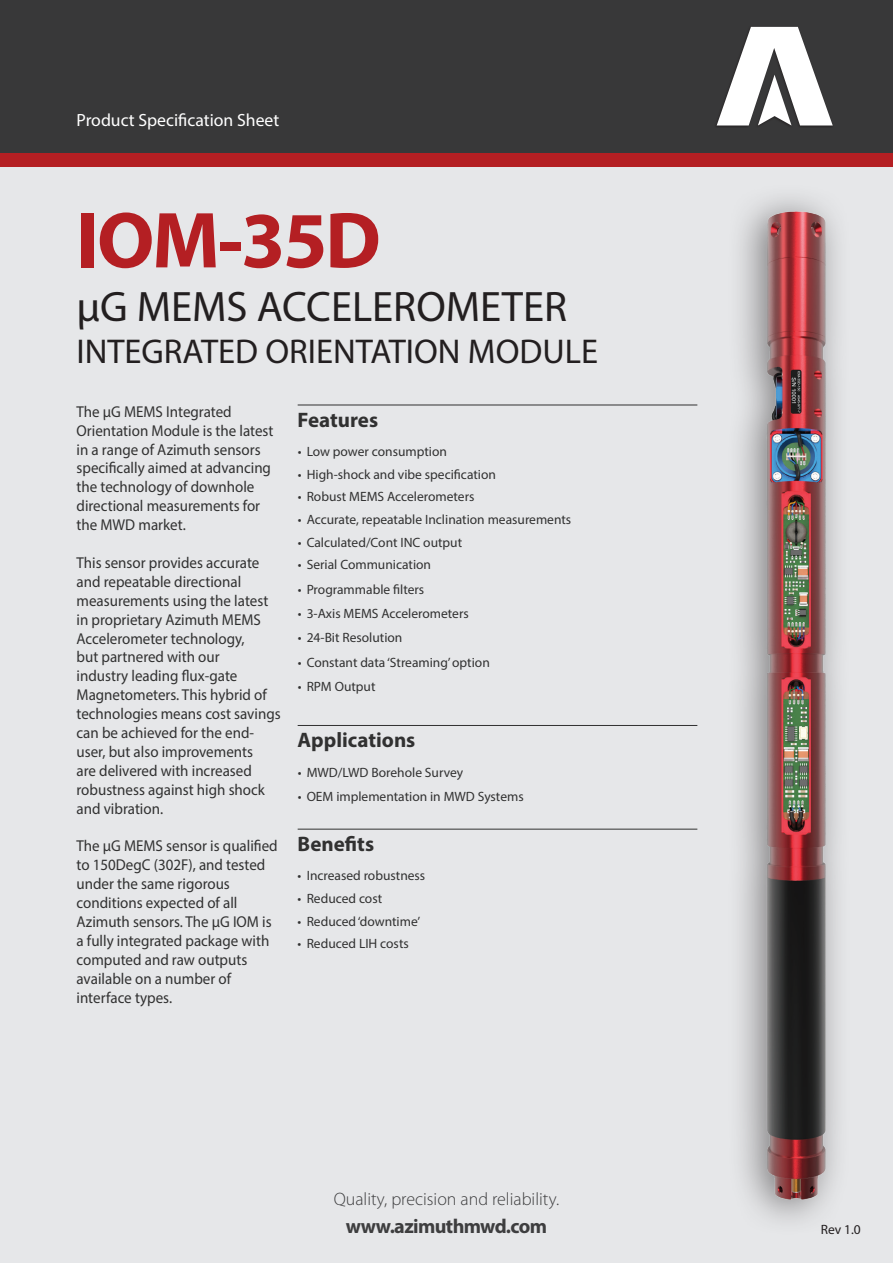
<style>
.page{position:relative;width:893px;height:1263px;background:#fff}
.page>*{position:absolute;margin:0;border:0;box-sizing:border-box;transform-origin:0 0}
.t1{font:700 80.1px "Myriad Pro";letter-spacing:-.03em;color:#b41f23}
.t2{font:42.75px "Myriad Pro";color:#231f20}
.t3{font:34.5px "Myriad Pro";color:#231f20}
.t4{font:700 21px "Myriad Pro";color:#313131}
.t5{font:700 20.1px "Myriad Pro";letter-spacing:-.03em;color:#3e3e3f}
.t6{font:300 18px "Myriad Pro";color:#3e3e3f}
.t7{font:17.7px "Myriad Pro";color:#fff}
.t8{font:15.75px/18.9px "Myriad Pro";color:#313131;scale:.95 1}
.t9{font:13.5px "Myriad Pro";color:#313131}
.t10{font:13.5px "Myriad Pro";color:#231f20}
</style>
<div class="page">
<div style="left:0;top:106px;width:893px;height:1157px;background:#e6e7e9"></div>
<div style="left:0;top:146px;width:893px;height:21px;background:#b41f23"></div>
<div style="left:0;top:0;width:893px;height:152px;background:#383839"></div>
<hr style="left:298px;top:405px;width:399px;height:1px;background:#313131">
<hr style="left:298px;top:725px;width:399px;height:1px;background:#313131">
<hr style="left:298px;top:829px;width:399px;height:1px;background:#313131">
<div style="left:714px;top:26px;width:120px;height:102px;background:#231f20;opacity:.75"></div>
<svg style="left:717px;top:27px;width:116px;height:98px"></svg>
<img style="left:694px;top:197px;width:144px;height:1022px">
<p class="t7" style="left:77px;top:109px;width:204px">Product Specification Sheet</p>
<h1 class="t1" style="left:77px;top:188px;width:306px">IOM-35D</h1>
<h2 class="t2" style="left:77px;top:281px;width:492px">μG MEMS ACCELEROMETER</h2>
<h3 class="t3" style="left:77px;top:330px;width:523px">INTEGRATED ORIENTATION MODULE</h3>
<p class="t8" style="left:77px;top:402px;width:209px">The μG MEMS Integrated<br>Orientation Module is the latest in a range of Azimuth sensors specifically aimed at advancing the technology of downhole directional measurements for the MWD market.</p>
<p class="t8" style="left:77px;top:553px;width:216px">This sensor provides accurate and repeatable directional measurements using the latest in proprietary Azimuth MEMS<br>Accelerometer technology,<br>but partnered with our<br>industry leading flux-gate<br>Magnetometers. This hybrid of technologies means cost savings can be achieved for the end&shy;user, but also improvements<br>are delivered with increased robustness against high shock and vibration.</p>
<p class="t8" style="left:77px;top:836px;width:213px">The μG MEMS sensor is qualified to 150DegC (302F), and tested under the same rigorous conditions expected of all<br>Azimuth sensors. The μG IOM is a fully integrated package with computed and raw outputs available on a number of interface types.</p>
<h3 class="t4" style="left:298px;top:406px;width:82px">Features</h3>
<p class="t9" style="left:298px;top:443px;width:151px">• Low power consumption</p>
<p class="t9" style="left:298px;top:466px;width:200px">• High-shock and vibe specification</p>
<p class="t9" style="left:298px;top:489px;width:178px">• Robust MEMS Accelerometers</p>
<p class="t9" style="left:298px;top:511px;width:275px">• Accurate, repeatable Inclination measurements</p>
<p class="t9" style="left:298px;top:534px;width:166px">• Calculated/Cont INC output</p>
<p class="t9" style="left:298px;top:556px;width:135px">• Serial Communication</p>
<p class="t9" style="left:298px;top:581px;width:128px">• Programmable filters</p>
<p class="t9" style="left:298px;top:605px;width:173px">• 3-Axis MEMS Accelerometers</p>
<p class="t9" style="left:298px;top:629px;width:106px">• 24-Bit Resolution</p>
<p class="t9" style="left:298px;top:654px;width:194px">• Constant data ‘Streaming’ option</p>
<p class="t9" style="left:298px;top:678px;width:79px">• RPM Output</p>
<h3 class="t4" style="left:298px;top:726px;width:119px">Applications</h3>
<p class="t9" style="left:298px;top:764px;width:167px">• MWD/LWD Borehole Survey</p>
<p class="t9" style="left:298px;top:788px;width:228px">• OEM implementation in MWD Systems</p>
<h3 class="t4" style="left:298px;top:830px;width:78px">Benefits</h3>
<p class="t9" style="left:298px;top:868px;width:129px">• Increased robustness</p>
<p class="t9" style="left:298px;top:890px;width:86px">• Reduced cost</p>
<p class="t9" style="left:298px;top:913px;width:124px">• Reduced ‘downtime’</p>
<p class="t9" style="left:298px;top:935px;width:113px">• Reduced LIH costs</p>
<p class="t6" style="left:334px;top:1188px;width:227px">Quality, precision and reliability.</p>
<p class="t5" style="left:346px;top:1213px;width:203px">www.azimuthmwd.com</p>
<p class="t10" style="left:821px;top:1221px;width:42px">Rev 1.0</p>
</div>
